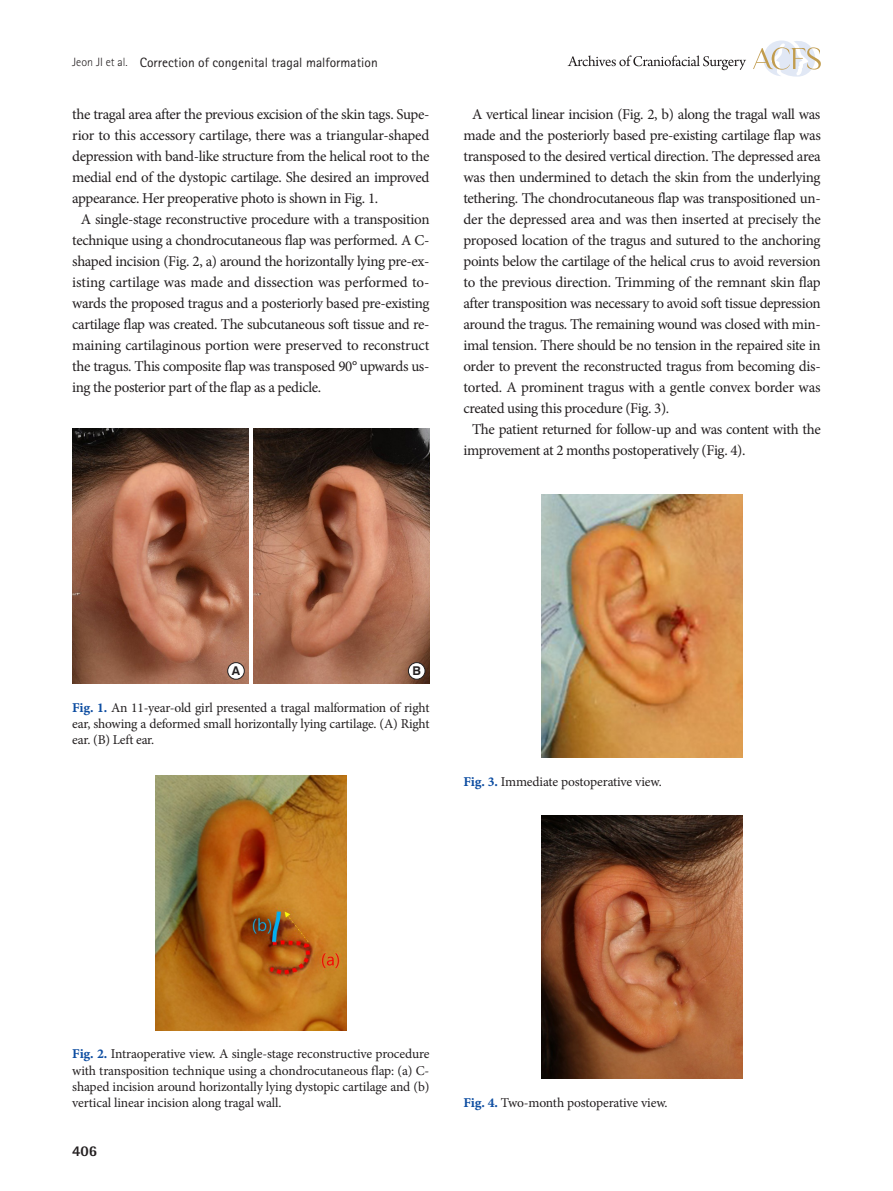
<style>
.page{position:relative;width:893px;height:1191px;background:#fff}
.page>*{position:absolute;margin:0;border:0;box-sizing:border-box;transform-origin:0 0}
.본문{font:15px/21px "Minion Pro";letter-spacing:-.025em;color:#231f20;text-align:justify}
.본문_0{font:15px/21px "Minion Pro";letter-spacing:-.03em;color:#231f20;text-align:justify}
.t1{font:800 15px "Rotis Semi Sans Std";color:#231f20}
.표그림제목{font:13.5px/16.2px "Minion Pro";letter-spacing:-.01em;color:#231f20;text-align:justify}
.t2{font:13.5px "Rotis Sans Serif Std";color:#231f20}
.t3{font:700 12.15px "Swiss 721 BT";color:#231f20}
.s1{font-weight:300;font-size:12px}
.s2{font-family:"Minion Pro Bold Capt";color:#0d4da1}
</style>
<div class="page">
<svg style="left:753px;top:40px;width:68px;height:37px"></svg>
<svg style="left:568px;top:55px;width:178px;height:15px"></svg>
<img style="left:72px;top:428px;width:177px;height:255px">
<img style="left:155px;top:775px;width:192px;height:255px">
<img style="left:542px;top:815px;width:200px;height:264px">
<img style="left:542px;top:494px;width:200px;height:264px">
<img style="left:253px;top:428px;width:176px;height:255px">
<div style="left:228px;top:662px;width:16px;height:17px;background:#fff;border-radius:50%"></div>
<div style="left:227px;top:662px;width:17px;height:17px;border:1px solid #231f20;border-radius:50%"></div>
<div style="left:408px;top:662px;width:17px;height:17px;background:#fff;border-radius:50%"></div>
<div style="left:408px;top:662px;width:17px;height:17px;border:1px solid #231f20;border-radius:50%"></div>
<p class="t2" style="left:72px;top:54px;width:307px"><span class="s1">Jeon JI et al.</span> Correction of congenital tragal malformation</p>
<p class="본문_0" style="left:72px;top:103px;width:359px">the tragal area after the previous excision of the skin tags. Supe&shy;rior to this accessory cartilage, there was a triangular-shaped depression with band-like structure from the helical root to the medial end of the dystopic cartilage. She desired an improved appearance. Her preoperative photo is shown in Fig. 1.</p>
<p class="본문" style="left:72px;top:208px;width:359px;text-indent:9px">A single-stage reconstructive procedure with a transposition technique using a chondrocutaneous flap was performed. A C&shy;shaped incision (Fig. 2, a) around the horizontally lying pre-ex&shy;isting cartilage was made and dissection was performed to&shy;wards the proposed tragus and a posteriorly based pre-existing cartilage flap was created. The subcutaneous soft tissue and re&shy;maining cartilaginous portion were preserved to reconstruct the tragus. This composite flap was transposed 90° upwards us&shy;ing the posterior part of the flap as a pedicle.</p>
<p class="본문" style="left:463px;top:103px;width:359px;text-indent:9px">A vertical linear incision (Fig. 2, b) along the tragal wall was made and the posteriorly based pre-existing cartilage flap was transposed to the desired vertical direction. The depressed area was then undermined to detach the skin from the underlying tethering. The chondrocutaneous flap was transpositioned un&shy;der the depressed area and was then inserted at precisely the proposed location of the tragus and sutured to the anchoring points below the cartilage of the helical crus to avoid reversion to the previous direction. Trimming of the remnant skin flap after transposition was necessary to avoid soft tissue depression around the tragus. The remaining wound was closed with min&shy;imal tension. There should be no tension in the repaired site in order to prevent the reconstructed tragus from becoming dis&shy;torted. A prominent tragus with a gentle convex border was created using this procedure (Fig. 3).</p>
<p class="본문" style="left:463px;top:418px;width:359px;text-indent:9px">The patient returned for follow-up and was content with the improvement at 2 months postoperatively (Fig. 4).</p>
<p class="t3" style="left:232px;top:663px;width:10px">A</p>
<p class="t3" style="left:412px;top:663px;width:10px">B</p>
<p class="표그림제목" style="left:72px;top:699px;width:359px"><span class="s2">Fig. 1.</span> An 11-year-old girl presented a tragal malformation of right ear, showing a deformed small horizontally lying cartilage. (A) Right ear. (B) Left ear.</p>
<p class="표그림제목" style="left:463px;top:773px;width:200px"><span class="s2">Fig. 3.</span> Immediate postoperative view.</p>
<p class="표그림제목" style="left:72px;top:1046px;width:359px"><span class="s2">Fig. 2.</span> Intraoperative view. A single-stage reconstructive procedure with transposition technique using a chondrocutaneous flap: (a) C&shy;shaped incision around horizontally lying dystopic cartilage and (b) vertical linear incision along tragal wall.</p>
<p class="t1" style="left:72px;top:1141px;width:27px">406</p>
<p class="표그림제목" style="left:463px;top:1094px;width:206px"><span class="s2">Fig. 4.</span> Two-month postoperative view.</p>
</div>
